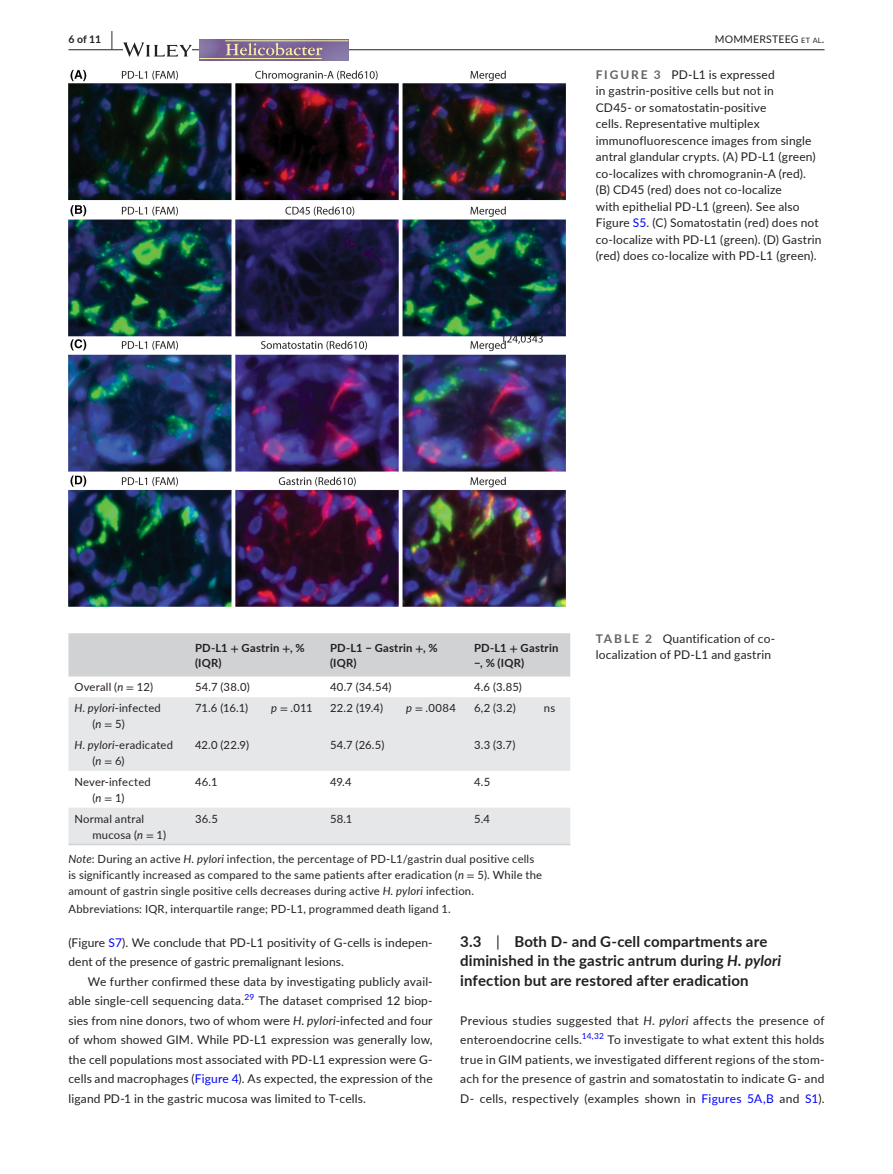
<style>
.page{position:relative;width:893px;height:1174px;background:#fff}
.page>*{position:absolute;margin:0;border:0;box-sizing:border-box;transform-origin:0 0}
.t1{font:700 15px/19.5px "Lato";letter-spacing:.01em;color:#231f20}
.t2{font:12px/16.5px "Lato";letter-spacing:.015em;color:#231f20}
.t3{font:11.25px/15.8px "Lato";letter-spacing:.015em;color:#231f20}
.t4{font:700 11.25px/15.8px "Lato";letter-spacing:.02em;color:#231f20}
.t5{font:10.5px "Lato";letter-spacing:.02em;color:#231f20}
.t6{font:700 10.5px "Lato";color:#231f20}
.s1{font-size:19.5px}
.s2{font-size:7.35px}
.s3{font-style:inherit}
.s4{font-weight:700;color:#636366}
.s5{color:#00f}
.s6{font-family:"STIX"}
.s7{font-style:italic}
.s8{font-weight:400}
</style>
<div class="page">
<hr style="left:68px;top:49px;width:756px;height:1px;background:#231f20">
<svg style="left:123px;top:42px;width:69px;height:15px"></svg>
<img style="left:200px;top:39px;width:148px;height:21px">
<svg style="left:226px;top:43px;width:96px;height:13px"></svg>
<hr style="left:225px;top:40px;width:123px;height:1px;background:#f9eea4">
<hr style="left:200px;top:58px;width:122px;height:1px;background:#f9eea4">
<img style="left:68px;top:69px;width:498px;height:537px">
<div style="left:68px;top:633px;width:502px;height:43px;background:#d1d2d4"></div>
<svg style="left:68px;top:697px;width:502px;height:146px;fill:#e6e7e9"></svg>
<hr style="left:68px;top:843px;width:121px;height:2px;background:#d1d2d4">
<hr style="left:189px;top:843px;width:76px;height:2px;background:#d1d2d4">
<hr style="left:265px;top:843px;width:59px;height:2px;background:#d1d2d4">
<hr style="left:324px;top:843px;width:76px;height:2px;background:#d1d2d4">
<hr style="left:400px;top:843px;width:68px;height:2px;background:#d1d2d4">
<hr style="left:468px;top:843px;width:70px;height:2px;background:#d1d2d4">
<hr style="left:538px;top:843px;width:32px;height:2px;background:#d1d2d4">
<p class="t6" style="left:68px;top:31px;width:46px">6 of 11 <span class="s1">|</span></p>
<p class="t5" style="left:715px;top:31px;width:111px">MOMMERSTEEG <span class="s2">et al</span><span class="s3">.</span></p>
<p class="t2" style="left:596px;top:66px;width:227px"><span class="s4">FIGURE 3</span> PD-L1 is expressed<br>in gastrin-positive cells but not in<br>CD45- or somatostatin-positive<br>cells. Representative multiplex immunofluorescence images from single antral glandular crypts. (A) PD-L1 (green) co-localizes with chromogranin-A (red). (B) CD45 (red) does not co-localize<br>with epithelial PD-L1 (green). See also Figure <span class="s5">S5</span>. (C) Somatostatin (red) does not co-localize with PD-L1 (green). (D) Gastrin (red) does co-localize with PD-L1 (green).</p>
<p class="t4" style="left:195px;top:639px;width:111px">PD-L1 <span class="s6">+</span> Gastrin <span class="s6">+</span>, % (IQR)</p>
<p class="t4" style="left:330px;top:639px;width:109px">PD-L1 − Gastrin <span class="s6">+</span>, % (IQR)</p>
<p class="t4" style="left:474px;top:639px;width:86px">PD-L1 <span class="s6">+</span> Gastrin −, % (IQR)</p>
<p class="t3" style="left:74px;top:679px;width:80px">Overall (<span class="s7">n</span> <span class="s6">=</span> 12)</p>
<p class="t3" style="left:195px;top:679px;width:56px">54.7 (38.0)</p>
<p class="t3" style="left:330px;top:679px;width:63px">40.7 (34.54)</p>
<p class="t3" style="left:474px;top:679px;width:49px">4.6 (3.85)</p>
<p class="t3" style="left:92px;top:700px;width:70px;text-indent:-18px"><span class="s7">H. pylori</span>-infected (<span class="s7">n</span> <span class="s6">=</span> 5)</p>
<p class="t3" style="left:195px;top:700px;width:55px">71.6 (16.1)</p>
<p class="t3" style="left:271px;top:700px;width:43px"><span class="s7">p</span> <span class="s6">=</span> .011</p>
<p class="t3" style="left:330px;top:700px;width:55px">22.2 (19.4)</p>
<p class="t3" style="left:406px;top:700px;width:51px"><span class="s7">p</span> <span class="s6">=</span> .0084</p>
<p class="t3" style="left:474px;top:700px;width:43px">6,2 (3.2)</p>
<p class="t3" style="left:544px;top:700px;width:13px">ns</p>
<p class="t3" style="left:92px;top:736px;width:82px;text-indent:-18px"><span class="s7">H. pylori</span>-eradicated (<span class="s7">n</span> <span class="s6">=</span> 6)</p>
<p class="t3" style="left:195px;top:736px;width:56px">42.0 (22.9)</p>
<p class="t3" style="left:330px;top:736px;width:56px">54.7 (26.5)</p>
<p class="t3" style="left:474px;top:736px;width:43px">3.3 (3.7)</p>
<p class="t3" style="left:92px;top:773px;width:60px;text-indent:-18px">Never-infected (<span class="s7">n</span> <span class="s6">=</span> 1)</p>
<p class="t3" style="left:195px;top:773px;width:24px">46.1</p>
<p class="t3" style="left:330px;top:773px;width:23px">49.4</p>
<p class="t3" style="left:474px;top:773px;width:18px">4.5</p>
<p class="t3" style="left:92px;top:810px;width:75px;text-indent:-18px">Normal antral mucosa (<span class="s7">n</span> <span class="s6">=</span> 1)</p>
<p class="t3" style="left:195px;top:810px;width:24px">36.5</p>
<p class="t3" style="left:330px;top:810px;width:24px">58.1</p>
<p class="t3" style="left:474px;top:810px;width:17px">5.4</p>
<p class="t3" style="left:68px;top:850px;width:475px"><span class="s7">Note</span>: During an active <span class="s7">H. pylori</span> infection, the percentage of PD-L1/gastrin dual positive cells is significantly increased as compared to the same patients after eradication (<span class="s7">n</span> <span class="s6">=</span> 5). While the amount of gastrin single positive cells decreases during active <span class="s7">H. pylori</span> infection.</p>
<p class="t3" style="left:68px;top:900px;width:384px">Abbreviations: IQR, interquartile range; PD-L1, programmed death ligand 1.</p>
<p class="t2" style="left:596px;top:630px;width:181px"><span class="s4">TABLE 2</span> Quantification of co&shy;localization of PD-L1 and gastrin</p>
<p class="t2" style="left:68px;top:932px;width:366px;line-height:19.5px">(Figure <span class="s5">S7</span>). We conclude that PD-L1 positivity of G-cells is indepen&shy;dent of the presence of gastric premalignant lesions.</p>
<p class="t2" style="left:68px;top:971px;width:366px;line-height:19.5px;text-align:justify;text-indent:20px">We further confirmed these data by investigating publicly avail&shy;able single-cell sequencing data.<sup>29</sup> The dataset comprised 12 biop&shy;sies from nine donors, two of whom were <span class="s7">H. pylori</span>-infected and four of whom showed GIM. While PD-L1 expression was generally low, the cell populations most associated with PD-L1 expression were G&shy;cells and macrophages (<span class="s5">Figure 4</span>). As expected, the expression of the ligand PD-1 in the gastric mucosa was limited to T-cells.</p>
<p class="t1" style="left:460px;top:931px;width:322px">3.3 <span class="s8">|</span> Both D- and G-cell compartments are diminished in the gastric antrum during <span class="s7">H. pylori </span>infection but are restored after eradication</p>
<p class="t2" style="left:460px;top:1010px;width:366px;line-height:19.5px;text-align:justify">Previous studies suggested that <span class="s7">H. pylori</span> affects the presence of enteroendocrine cells.<sup>14,32</sup> To investigate to what extent this holds true in GIM patients, we investigated different regions of the stom&shy;ach for the presence of gastrin and somatostatin to indicate G- and D- cells, respectively (examples shown in <span class="s5">Figures 5A,B</span> and <span class="s5">S1</span>).</p>
</div>
